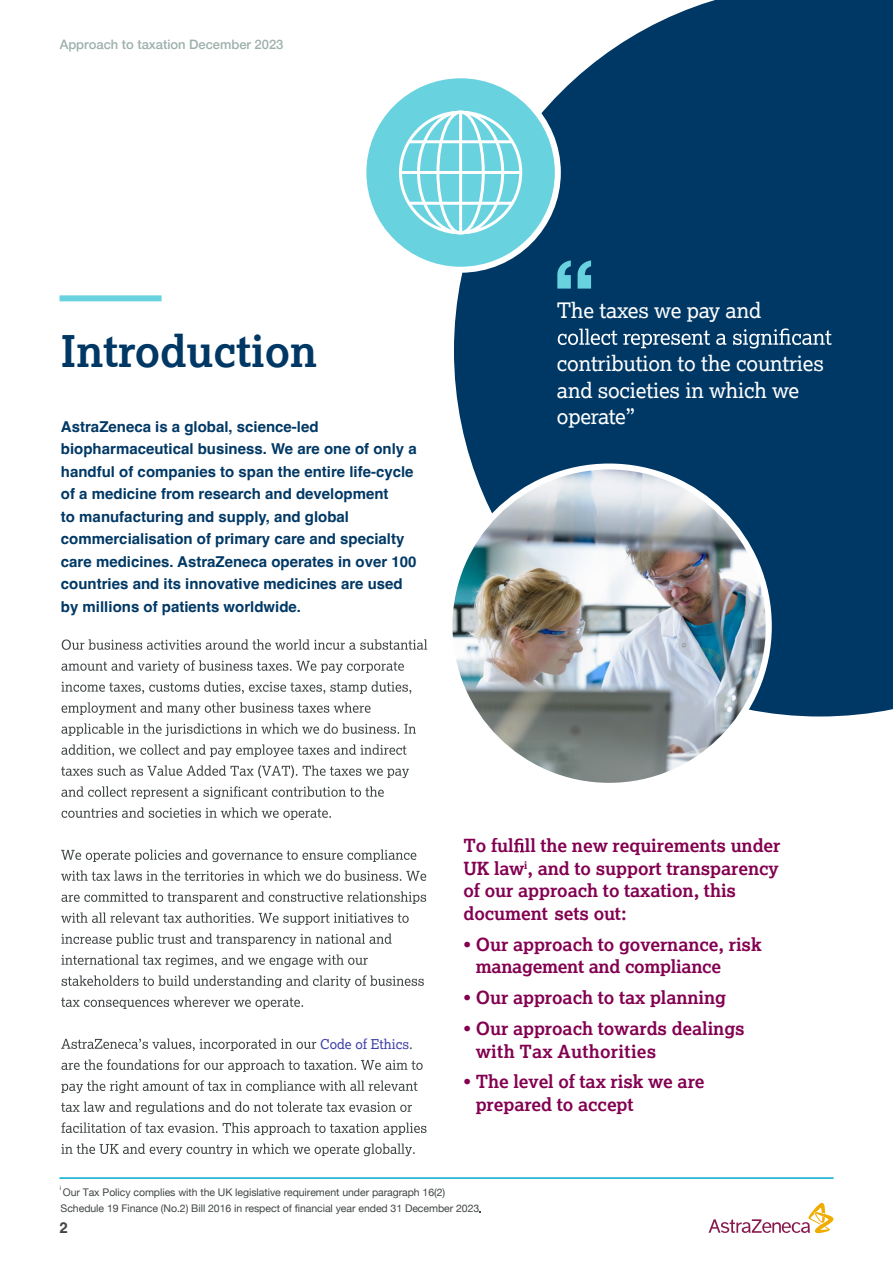
<style>
.page{position:relative;width:893px;height:1263px;background:#fff}
.page>*{position:absolute;margin:0;border:0;box-sizing:border-box;transform-origin:0 0}
.t1{font:700 43.5px "Lexia";color:#003865}
.t2{font:21.15px/26.5px "Lexia";letter-spacing:-.01em;color:#fff}
.t3{font:700 18px/22.5px "Lexia";letter-spacing:-.005em;color:#830051}
.t4{font:700 15px/22.5px "Helvetica";color:#003865}
.t5{font:700 15px "Helvetica";color:#404545}
.t6{font:13.5px "Lexia";color:#4040aa}
.t7{font:500 13.05px "Helvetica Neue";letter-spacing:-.005em;color:#9db0ac}
.t8{font:10.5px/16.2px "Helvetica Neue";letter-spacing:-.005em;color:#404545}
.t9{font:6.15px "Arial";color:#404545}
.s1{color:#404545}
.s2{font-weight:400}
</style>
<div class="page">
<svg style="left:709px;top:1203px;width:124px;height:30px"></svg>
<hr style="left:60px;top:1177px;width:773px;height:1px;background:#00add0">
<hr style="left:60px;top:1178px;width:773px;height:1px;background:#00add0">
<div style="left:60px;top:295px;width:102px;height:6px;background:#68d2df"></div>
<svg style="left:62px;top:639px;width:365px;height:11px"></svg>
<svg style="left:61px;top:660px;width:343px;height:13px"></svg>
<svg style="left:61px;top:681px;width:350px;height:13px"></svg>
<svg style="left:62px;top:702px;width:309px;height:13px"></svg>
<svg style="left:61px;top:723px;width:355px;height:13px"></svg>
<svg style="left:61px;top:744px;width:346px;height:13px"></svg>
<svg style="left:61px;top:765px;width:348px;height:13px"></svg>
<svg style="left:61px;top:786px;width:323px;height:13px"></svg>
<svg style="left:62px;top:807px;width:269px;height:13px"></svg>
<svg style="left:61px;top:849px;width:355px;height:13px"></svg>
<svg style="left:61px;top:870px;width:365px;height:11px"></svg>
<svg style="left:61px;top:891px;width:365px;height:13px"></svg>
<svg style="left:61px;top:912px;width:348px;height:13px"></svg>
<svg style="left:61px;top:933px;width:331px;height:13px"></svg>
<svg style="left:61px;top:954px;width:307px;height:13px"></svg>
<svg style="left:62px;top:975px;width:362px;height:13px"></svg>
<svg style="left:61px;top:996px;width:242px;height:13px"></svg>
<svg style="left:61px;top:1038px;width:255px;height:13px"></svg>
<svg style="left:61px;top:1059px;width:362px;height:13px"></svg>
<svg style="left:61px;top:1080px;width:357px;height:13px"></svg>
<svg style="left:61px;top:1101px;width:351px;height:13px"></svg>
<svg style="left:61px;top:1122px;width:365px;height:13px"></svg>
<svg style="left:61px;top:1143px;width:354px;height:13px"></svg>
<svg style="left:514px;top:838px;width:10px;height:14px"></svg>
<svg style="left:454px;top:0;width:439px;height:717px;background:#184b73"></svg>
<img style="left:449px;top:466px;width:320px;height:320px;border-radius:160px">
<div style="left:363px;top:75px;width:195px;height:195px;background:#68d2df;border-radius:50%"></div>
<div style="left:360px;top:72px;width:201px;height:201px;border:6px solid #fff;border-radius:50%"></div>
<svg style="left:399px;top:110px;width:124px;height:125px"></svg>
<div style="left:436px;top:111px;width:49px;height:123px;border:3px solid #fff;border-radius:50%"></div>
<hr style="left:459px;top:112px;width:3px;height:121px;background:#fff">
<hr style="left:401px;top:171px;width:119px;height:3px;background:#fff">
<hr style="left:409px;top:140px;width:103px;height:3px;background:#fff">
<hr style="left:409px;top:202px;width:103px;height:3px;background:#fff">
<svg style="left:558px;top:328px;width:273px;height:20px;background:#3a6588"></svg>
<svg style="left:557px;top:260px;width:34px;height:29px"></svg>
<p class="t7" style="left:60px;top:34px;width:225px">Approach to taxation December 2023</p>
<h1 class="t1" style="left:61px;top:323px;width:258px">Introduction</h1>
<p class="t4" style="left:61px;top:417px;width:357px">AstraZeneca is a global, science-led biopharmaceutical business. We are one of only a handful of companies to span the entire life-cycle of a medicine from research and development<br>to manufacturing and supply, and global commercialisation of primary care and specialty care medicines. AstraZeneca operates in over 100 countries and its innovative medicines are used by millions of patients worldwide.</p>
<h2 class="t2" style="left:557px;top:297px;width:206px">The taxes we pay and</h2>
<h2 class="t2" style="left:557px;top:350px;width:269px">contribution to the countries and societies in which we operate”</h2>
<p class="t6" style="left:320px;top:1035px;width:94px">Code of Ethics<span class="s1">.</span></p>
<p class="t3" style="left:463px;top:834px;width:318px">To ful ll the new requirements under<br>UK law<sup>i</sup>, and to support transparency of our approach to taxation, this document sets out:</p>
<p class="t3" style="left:476px;top:932px;width:287px;text-indent:-12px"><span class="s2">•</span> Our approach to governance, risk management and compliance</p>
<p class="t3" style="left:463px;top:986px;width:264px"><span class="s2">•</span> Our approach to tax planning</p>
<p class="t3" style="left:476px;top:1017px;width:271px;text-indent:-12px"><span class="s2">•</span> Our approach towards dealings with Tax Authorities</p>
<p class="t3" style="left:476px;top:1070px;width:230px;text-indent:-12px"><span class="s2">•</span> The level of tax risk we are prepared to accept</p>
<p class="t9" style="left:60px;top:1184px;width:3px">i</p>
<p class="t8" style="left:61px;top:1184px;width:420px">Our Tax Policy complies with the UK legislative requirement under paragraph 16(2)<br>Schedule 19 Finance (No.2) Bill 2016 in respect of financial year ended 31 December 2023</p>
<p class="t5" style="left:60px;top:1219px;width:10px">2</p>
</div>
